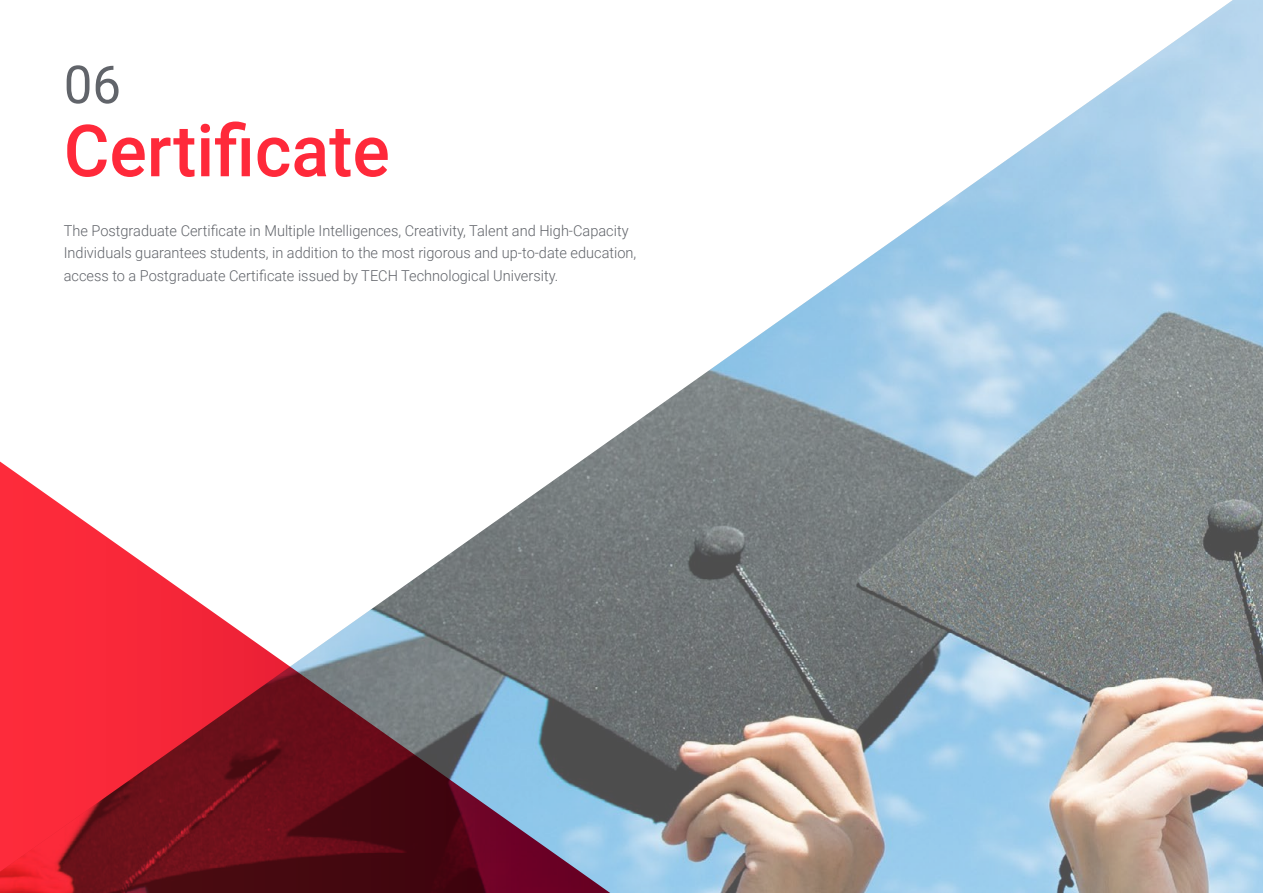
<style>
.page{position:relative;width:1263px;height:893px;background:#fff}
.page>*{position:absolute;margin:0;border:0;box-sizing:border-box;transform-origin:0 0}
.t1{font:500 72px "Roboto";color:#ff293a}
.t2{font:52.5px "Roboto";color:#61646a}
.t3{font:300 15px/22.5px "Roboto";color:#61646a}
</style>
<div class="page">
<img style="left:602px;top:0;width:661px;height:893px">
<svg style="left:0;top:446px;width:640px;height:447px"></svg>
<h2 class="t2" style="left:64px;top:48px;width:59px">06</h2>
<h1 class="t1" style="left:64px;top:100px;width:328px">Certificate</h1>
<p class="t3" style="left:64px;top:218px;width:574px">The Postgraduate Certificate in Multiple Intelligences, Creativity, Talent and High-Capacity<br>Individuals guarantees students, in addition to the most rigorous and up-to-date education, access to a Postgraduate Certificate issued by TECH Technological University.</p>
</div>
